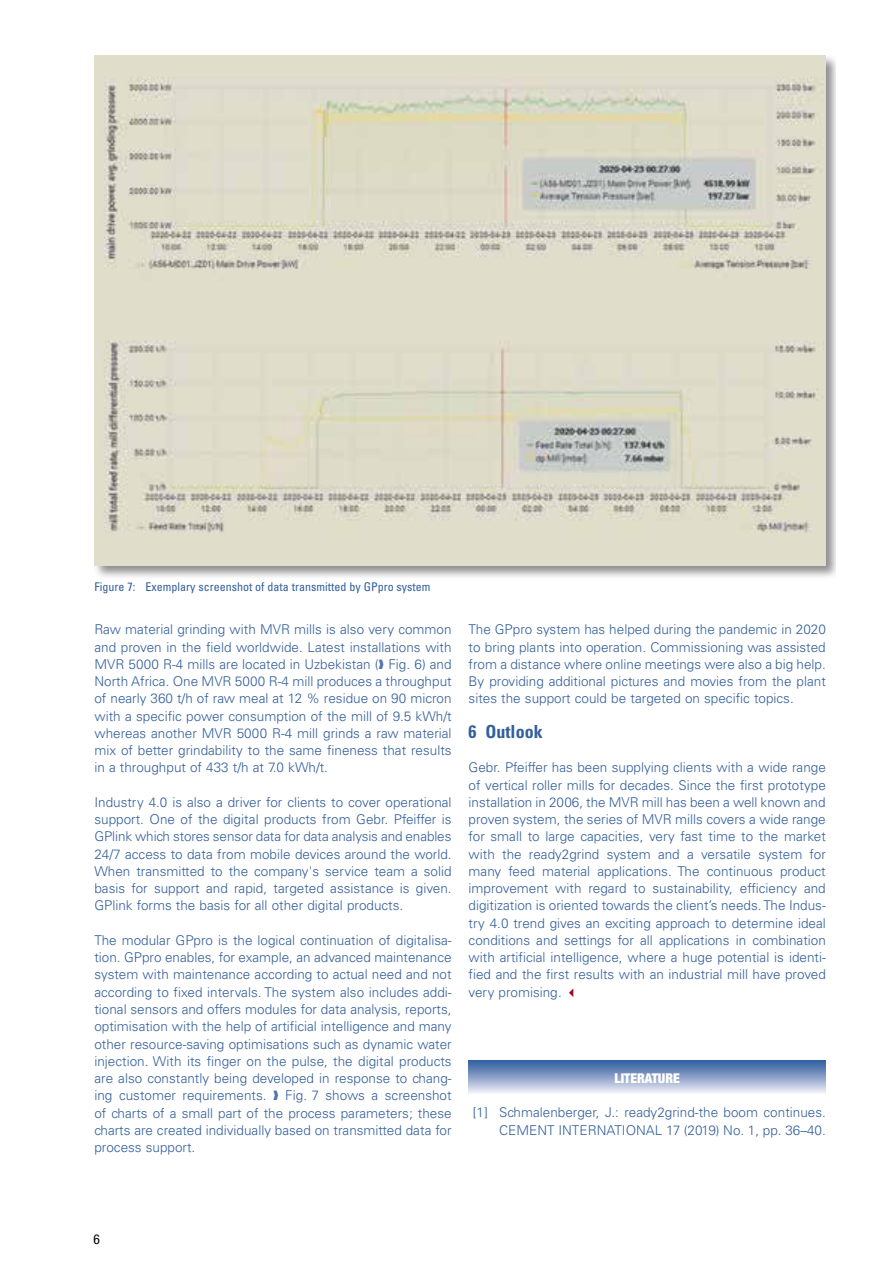
<style>
.page{position:relative;width:893px;height:1263px;background:#fff}
.page>*{position:absolute;margin:0;border:0;box-sizing:border-box;transform-origin:0 0}
.t1{font:700 condensed 18px "Univers LT Std";color:#335f9b}
.t2{font:300 13.5px/17.2px "Univers LT Std";color:#335f9b;text-align:justify}
.t3{font:900 condensed 13.5px "Helvetica Neue";color:#fff}
.t4{font:condensed 13.5px "Helvetica Neue";color:#000}
.t5{font:condensed 12px "Univers LT Std";color:#335f9b}
.s1{color:#9d0021}
</style>
<div class="page">
<div style="left:93px;top:54px;width:743px;height:526px;background:#000;opacity:.45"></div>
<img style="left:94px;top:55px;width:732px;height:510px">
<div style="left:469px;top:1060px;width:357px;height:34px;background:linear-gradient(to bottom,#2b599c,#ecebf5)"></div>
<p class="t5" style="left:94px;top:579px;width:338px">Figure 7: Exemplary screenshot of data transmitted by GPpro system</p>
<p class="t2" style="left:94px;top:621px;width:359px">Raw material grinding with MVR mills is also very common and proven in the field worldwide. Latest installations with MVR 5000 R-4 mills are located in Uzbekistan ( Fig. 6) and North Africa. One MVR 5000 R-4 mill produces a throughput of nearly 360 t/h of raw meal at 12 % residue on 90 micron with a specific power consumption of the mill of 9.5 kWh/t whereas another MVR 5000 R-4 mill grinds a raw material mix of better grindability to the same fineness that results in a throughput of 433 t/h at 7.0 kWh/t.</p>
<p class="t2" style="left:94px;top:793px;width:359px">Industry 4.0 is also a driver for clients to cover operational support. One of the digital products from Gebr. Pfeiffer is GPlink which stores sensor data for data analysis and enables 24/7 access to data from mobile devices around the world.<br>When transmitted to the company's service team a solid basis for support and rapid, targeted assistance is given.<br>GPlink forms the basis for all other digital products.</p>
<p class="t2" style="left:94px;top:931px;width:359px">The modular GPpro is the logical continuation of digitalisa&shy;tion. GPpro enables, for example, an advanced maintenance system with maintenance according to actual need and not according to fixed intervals. The system also includes addi&shy;tional sensors and offers modules for data analysis, reports, optimisation with the help of artificial intelligence and many other resource-saving optimisations such as dynamic water injection. With its finger on the pulse, the digital products are also constantly being developed in response to chang&shy;ing customer requirements.</p>
<p class="t2" style="left:94px;top:1087px;width:359px;text-indent:191px">Fig. 7 shows a screenshot of charts of a small part of the process parameters; these charts are created individually based on transmitted data for process support.</p>
<p class="t2" style="left:469px;top:621px;width:359px">The GPpro system has helped during the pandemic in 2020 to bring plants into operation. Commissioning was assisted from a distance where online meetings were also a big help.<br>By providing additional pictures and movies from the plant sites the support could be targeted on specific topics.</p>
<h1 class="t1" style="left:469px;top:720px;width:76px">6 Outlook</h1>
<p class="t2" style="left:469px;top:759px;width:359px">Gebr. Pfeiffer has been supplying clients with a wide range of vertical roller mills for decades. Since the first prototype installation in 2006, the MVR mill has been a well known and proven system, the series of MVR mills covers a wide range for small to large capacities, very fast time to the market with the ready2grind system and a versatile system for many feed material applications. The continuous product improvement with regard to sustainability, efficiency and digitization is oriented towards the client’s needs. The Indus&shy;try 4.0 trend gives an exciting approach to determine ideal conditions and settings for all applications in combination with artificial intelligence, where a huge potential is identi&shy;fied and the first results with an industrial mill have proved very promising. <span class="s1">✓</span></p>
<p class="t3" style="left:614px;top:1069px;width:67px">LITERATURE</p>
<p class="t2" style="left:473px;top:1104px;width:354px;text-align:right">[1] Schmalenberger, J.: ready2grind-the boom continues.<br>CEMENT INTERNATIONAL 17 (2019) No. 1, pp. 36–40.</p>
<p class="t4" style="left:94px;top:1232px;width:8px">6</p>
</div>
